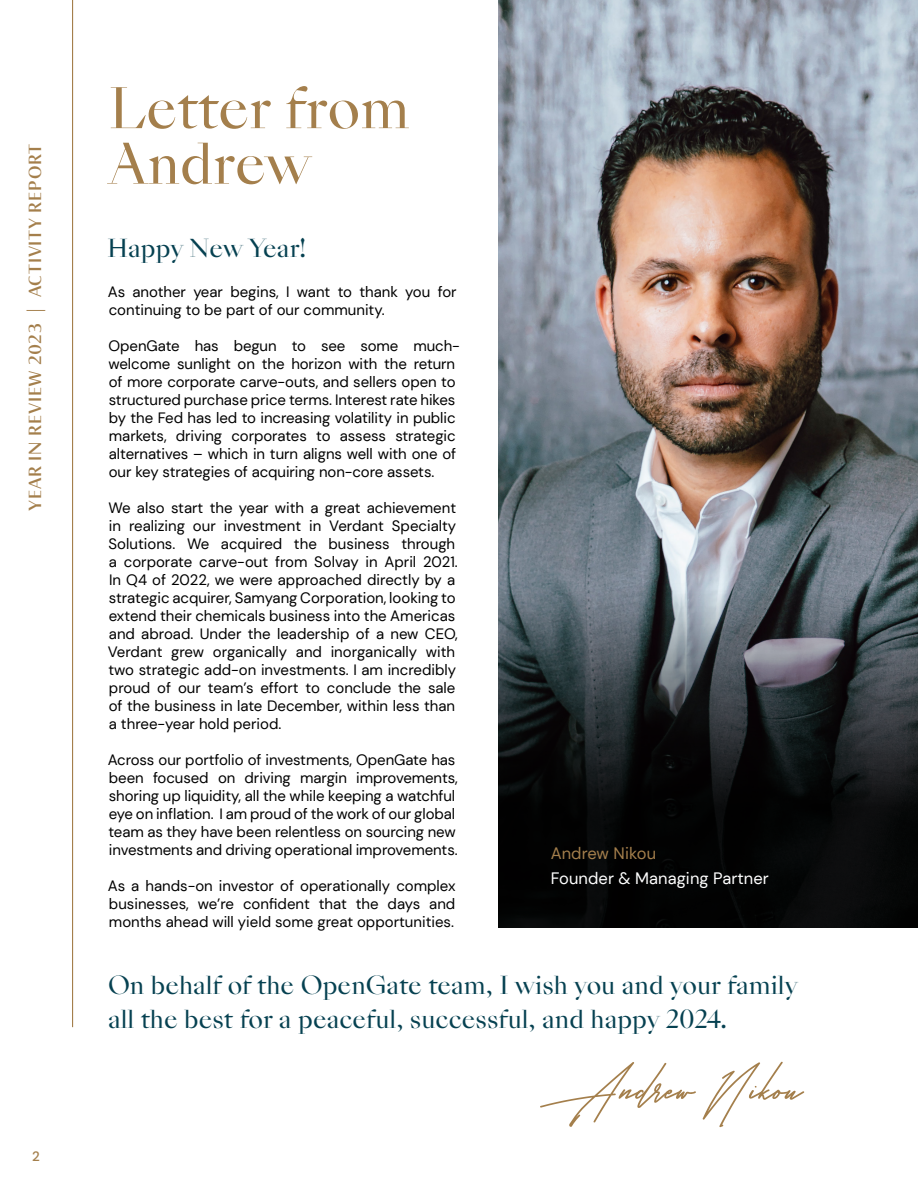
<style>
.page{position:relative;width:918px;height:1188px;background:#fff}
.page>*{position:absolute;margin:0;border:0;box-sizing:border-box;transform-origin:0 0}
.t1{font:54px/55.5px "Sang Bleu Empire";color:#a47f4c}
.t2{font:24px/34.5px "Sang Bleu Empire";color:#064151}
.t3{font:700 18px "Ador Hairline";letter-spacing:.045em;color:#a47f4c}
.t4{font:16.5px "DM Sans";letter-spacing:.005em;color:#fff}
.t5{font:16.5px "DM Sans";letter-spacing:.005em;color:#a47f4c}
.t6{font:15px/18px "DM Sans";letter-spacing:-.005em;color:#000}
.t7{font:500 13.5px "DM Sans";color:#a47f4c}
</style>
<div class="page">
<hr style="left:72px;top:0;width:1px;height:1027px;background:#a47f4c">
<img style="left:498px;top:0;width:420px;height:584px">
<svg style="left:498px;top:584px;width:420px;height:344px;background:#212528"></svg>
<svg style="left:540px;top:1062px;width:156px;height:65px"></svg>
<svg style="left:703px;top:1062px;width:101px;height:65px"></svg>
<p class="t3" style="left:21px;top:511px;width:368px;rotate:-90deg">YEAR IN REVIEW 2023 | ACTIVITY REPORT</p>
<p class="t7" style="left:32px;top:1148px;width:9px">2</p>
<h1 class="t1" style="left:108px;top:83px;width:303px">Letter from<br>Andrew</h1>
<h2 class="t2" style="left:107px;top:231px;width:201px">Happy New Year!</h2>
<p class="t6" style="left:108px;top:283px;width:350px">As another year begins, I want to thank you for continuing to be part of our community.</p>
<p class="t6" style="left:109px;top:337px;width:353px">OpenGate has begun to see some much&shy;welcome sunlight on the horizon with the return of more corporate carve-outs, and sellers open to structured purchase price terms. Interest rate hikes by the Fed has led to increasing volatility in public markets, driving corporates to assess strategic alternatives – which in turn aligns well with one of our key strategies of acquiring non-core assets.</p>
<p class="t6" style="left:108px;top:499px;width:352px">We also start the year with a great achievement in realizing our investment in Verdant Specialty Solutions. We acquired the business through a corporate carve-out from Solvay in April 2021.<br>In Q4 of 2022, we were approached directly by a strategic acquirer, Samyang Corporation, looking to extend their chemicals business into the Americas and abroad. Under the leadership of a new CEO, Verdant grew organically and inorganically with two strategic add-on investments. I am incredibly proud of our team’s effort to conclude the sale of the business in late December, within less than a three-year hold period.</p>
<p class="t6" style="left:108px;top:751px;width:352px">Across our portfolio of investments, OpenGate has been focused on driving margin improvements, shoring up liquidity, all the while keeping a watchful eye on inflation. I am proud of the work of our global team as they have been relentless on sourcing new investments and driving operational improvements.</p>
<p class="t6" style="left:108px;top:877px;width:349px;text-align:justify">As a hands-on investor of operationally complex businesses, we’re confident that the days and months ahead will yield some great opportunities.</p>
<p class="t5" style="left:551px;top:843px;width:107px">Andrew Nikou</p>
<p class="t4" style="left:551px;top:868px;width:220px">Founder &amp; Managing Partner</p>
<h2 class="t2" style="left:108px;top:969px;width:691px">On behalf of the OpenGate team, I wish you and your family all the best for a peaceful, successful, and happy 2024.</h2>
</div>
